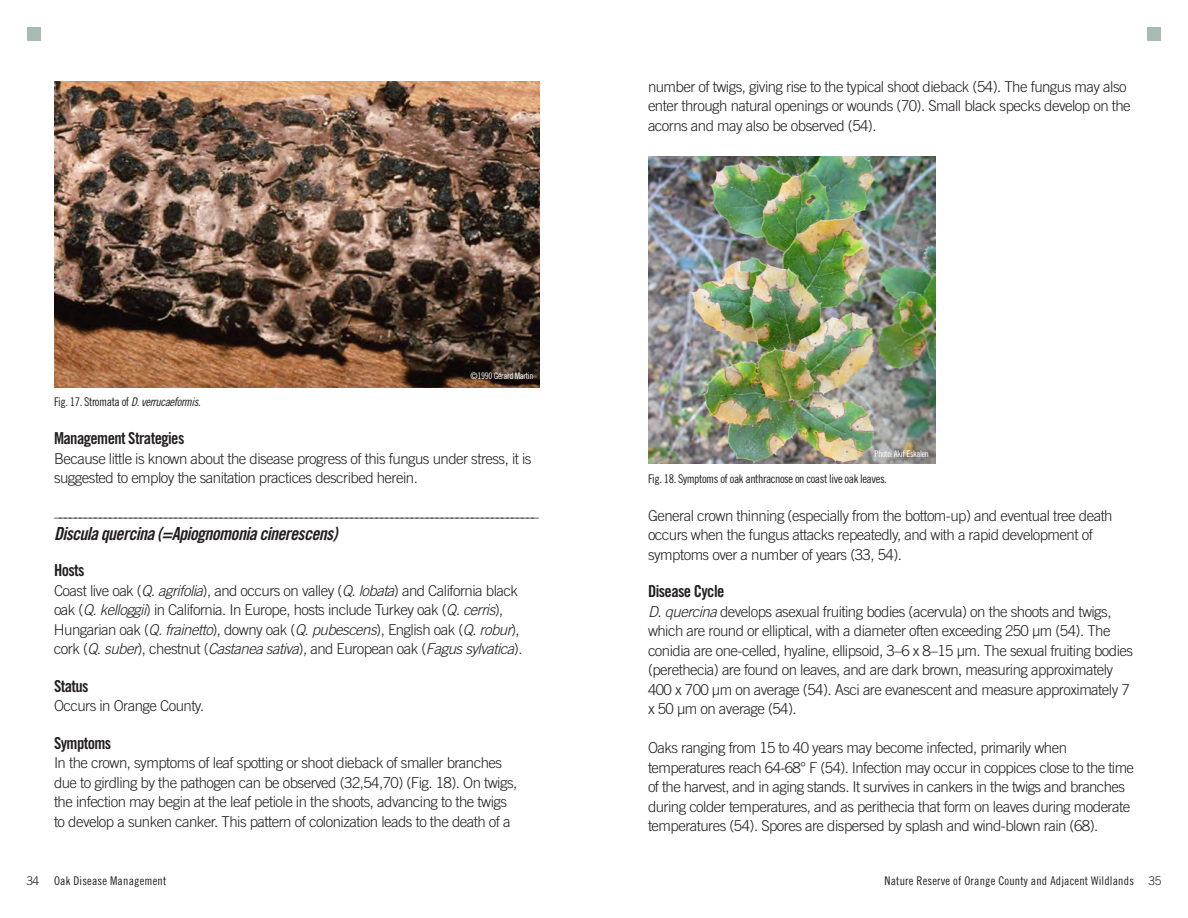
<style>
.page{position:relative;width:1188px;height:918px;background:#fff}
.page>*{position:absolute;margin:0;border:0;box-sizing:border-box;transform-origin:0 0}
.Latin{font:18px "Trade Gothic LT Std Bd Cn 20 Obl";letter-spacing:-.035em;color:#231f20}
.Sub_2{font:16.5px "Trade Gothic LT Std Bd Cn 20";letter-spacing:-.035em;color:#231f20}
.body{font:300 15px/19.5px "Trade Gothic LT Std";letter-spacing:-.035em;color:#231f20}
.Fig_1{font:12px "Trade Gothic LT Std Cn 18";letter-spacing:-.035em;color:#231f20}
.Fig_1-2{font:12px "Trade Gothic LT Std Cn 18";letter-spacing:.015em;color:#231f20}
.Fig_1-3{font:9px "Trade Gothic LT Std Cn 18";letter-spacing:-.035em;color:#fff}
.s1{font-family:"Trade Gothic LT Std Cn 18 Obl"}
.s2{font-style:italic}
.s3{font-family:"Trade Gothic LT Std";font-weight:300}
</style>
<div class="page">
<div style="left:27px;top:27px;width:13px;height:13px;background:#a8bbb0"></div>
<div style="left:1148px;top:27px;width:13px;height:13px;background:#a8bbb0"></div>
<img style="left:54px;top:81px;width:486px;height:307px">
<img style="left:648px;top:157px;width:287px;height:307px">
<p class="Fig_1" style="left:54px;top:394px;width:148px">Fig. 17. Stromata of <span class="s1">D. verrucaeformis</span>.</p>
<p class="Fig_1-3" style="left:471px;top:371px;width:64px">©1990 Gérard Martin</p>
<p class="Sub_2" style="left:54px;top:428px;width:132px">Management Strategies</p>
<p class="body" style="left:54px;top:448px;width:479px">Because little is known about the disease progress of this fungus under stress, it is suggested to employ the sanitation practices described herein.</p>
<p class="body" style="left:54px;top:507px;width:486px">––––––––––––––––––––––––––––––––––––––––––––––––––––––––––––––––––––––––––––––––––––––––––––––––</p>
<p class="Latin" style="left:54px;top:523px;width:285px">Discula quercina (=Apiognomonia cinerescens)</p>
<p class="Sub_2" style="left:54px;top:560px;width:32px">Hosts</p>
<p class="body" style="left:54px;top:580px;width:467px">Coast live oak (<span class="s2">Q. agrifolia</span>), and occurs on valley (<span class="s2">Q. lobata</span>) and California black oak (<span class="s2">Q. kelloggii</span>) in California. In Europe, hosts include Turkey oak (<span class="s2">Q. cerris</span>), Hungarian oak (<span class="s2">Q. frainetto</span>), downy oak (<span class="s2">Q. pubescens</span>), English oak (<span class="s2">Q. robur</span>), cork (<span class="s2">Q. suber</span>), chestnut (<span class="s2">Castanea sativa</span>), and European oak (<span class="s2">Fagus sylvatica</span>).</p>
<p class="Sub_2" style="left:54px;top:676px;width:36px">Status</p>
<p class="body" style="left:54px;top:696px;width:149px">Occurs in Orange County.</p>
<p class="Sub_2" style="left:54px;top:733px;width:59px">Symptoms</p>
<p class="body" style="left:54px;top:753px;width:465px">In the crown, symptoms of leaf spotting or shoot dieback of smaller branches due to girdling by the pathogen can be observed (32,54,70) (Fig. 18). On twigs, the infection may begin at the leaf petiole in the shoots, advancing to the twigs to develop a sunken canker. This pattern of colonization leads to the death of a</p>
<p class="body" style="left:648px;top:77px;width:484px">number of twigs, giving rise to the typical shoot dieback (54). The fungus may also enter through natural openings or wounds (70). Small black specks develop on the acorns and may also be observed (54).</p>
<p class="Fig_1-3" style="left:875px;top:448px;width:56px">Photo: Akif Eskalen</p>
<p class="Fig_1" style="left:648px;top:471px;width:240px">Fig. 18. Symptoms of oak anthracnose on coast live oak leaves.</p>
<p class="body" style="left:648px;top:506px;width:466px">General crown thinning (especially from the bottom-up) and eventual tree death occurs when the fungus attacks repeatedly, and with a rapid development of symptoms over a number of years (33, 54).</p>
<p class="Sub_2" style="left:648px;top:581px;width:78px">Disease Cycle</p>
<p class="body" style="left:648px;top:602px;width:487px"><span class="s2">D. quercina</span> develops asexual fruiting bodies (acervula) on the shoots and twigs, which are round or elliptical, with a diameter often exceeding 250 µm (54). The conidia are one-celled, hyaline, ellipsoid, 3–6 x 8–15 µm. The sexual fruiting bodies (perethecia) are found on leaves, and are dark brown, measuring approximately 400 x 700 µm on average (54). Asci are evanescent and measure approximately 7 x 50 µm on average (54).</p>
<p class="body" style="left:648px;top:738px;width:488px">Oaks ranging from 15 to 40 years may become infected, primarily when temperatures reach 64-68° F (54). Infection may occur in coppices close to the time of the harvest, and in aging stands. It survives in cankers in the twigs and branches during colder temperatures, and as perithecia that form on leaves during moderate temperatures (54). Spores are dispersed by splash and wind-blown rain (68).</p>
<p class="Fig_1-2" style="left:26px;top:873px;width:142px"><span class="s3">34</span> Oak Disease Management</p>
<p class="Fig_1-2" style="left:885px;top:873px;width:278px">Nature Reserve of Orange County and Adjacent Wildlands <span class="s3">35</span></p>
</div>
